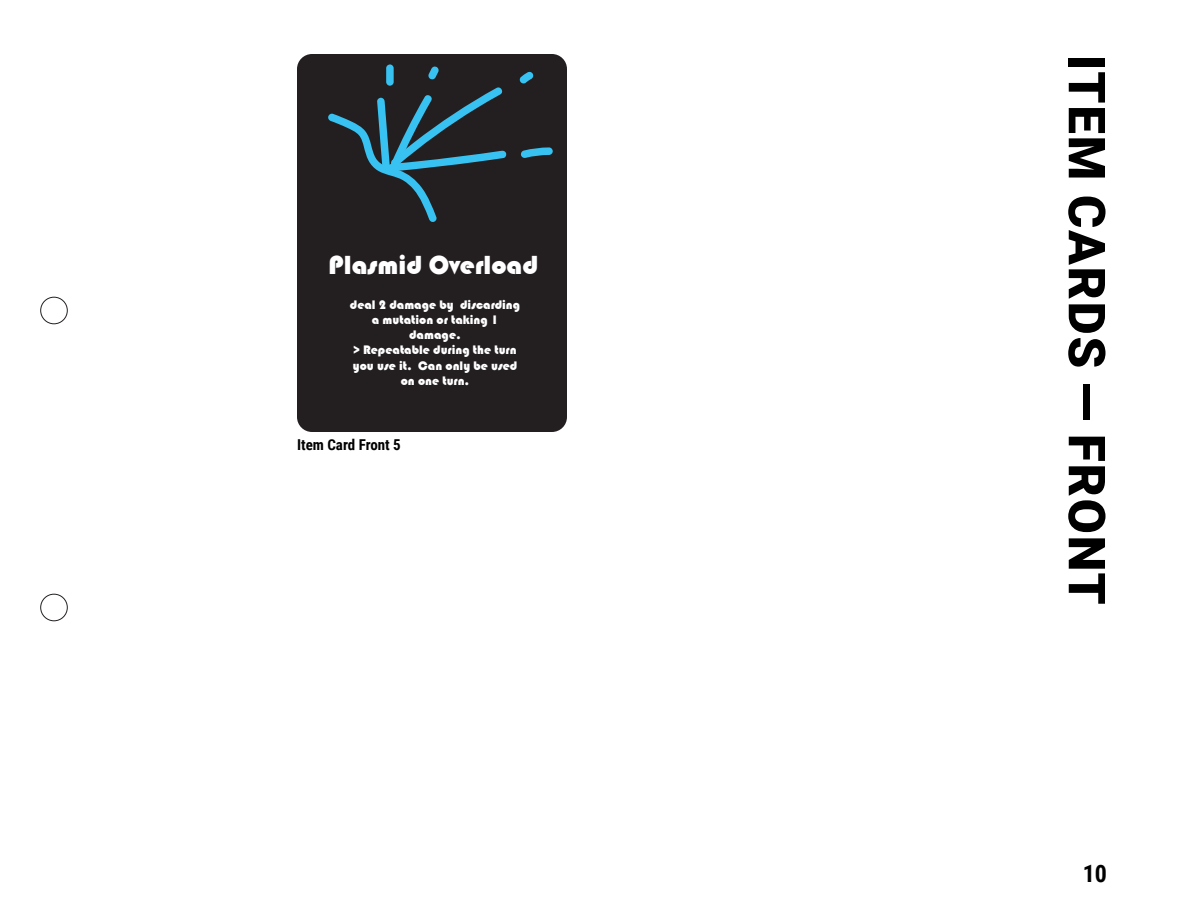
<style>
.page{position:relative;width:1188px;height:918px;background:#fff}
.page>*{position:absolute;margin:0;border:0;box-sizing:border-box;transform-origin:0 0}
.Heading_Text{font:900 51px "Roboto";letter-spacing:.035em;color:#000001}
.t1{font:27px "Bauhaus 93";color:#fff}
.t2{font:700 24px "Roboto Condensed";color:#000001}
.Body_Text{font:700 15px "Roboto Condensed";color:#000001}
.t3{font:12.75px/15.3px "Bauhaus 93";color:#fff;text-align:center}
</style>
<div class="page">
<div style="left:40px;top:297px;width:28px;height:27px;border:1px solid #231f20;border-radius:50%"></div>
<div style="left:40px;top:594px;width:28px;height:27px;border:1px solid #231f20;border-radius:50%"></div>
<div style="left:297px;top:54px;width:270px;height:378px;background:#231f20"></div>
<svg style="left:328px;top:86px;width:179px;height:136px;background:#263942"></svg>
<div style="left:386px;top:64px;width:8px;height:22px;background:#38c2f1;border-radius:4px"></div>
<svg style="left:428px;top:66px;width:11px;height:14px"></svg>
<svg style="left:520px;top:72px;width:13px;height:12px"></svg>
<svg style="left:521px;top:147px;width:32px;height:11px"></svg>
<h2 class="t1" style="left:329px;top:250px;width:211px">Plasmid Overload</h2>
<p class="t3" style="left:350px;top:297px;width:172px">deal 2 damage by discarding a mutation or taking 1 damage.<br>&gt; Repeatable during the turn you use it. Can only be used on one turn.</p>
<p class="Body_Text" style="left:297px;top:434px;width:105px">Item Card Front 5</p>
<p class="Heading_Text" style="left:1123px;top:55px;width:551px;rotate:90deg">ITEM CARDS — FRONT</p>
<h3 class="t2" style="left:1083px;top:857px;width:26px">10</h3>
</div>
